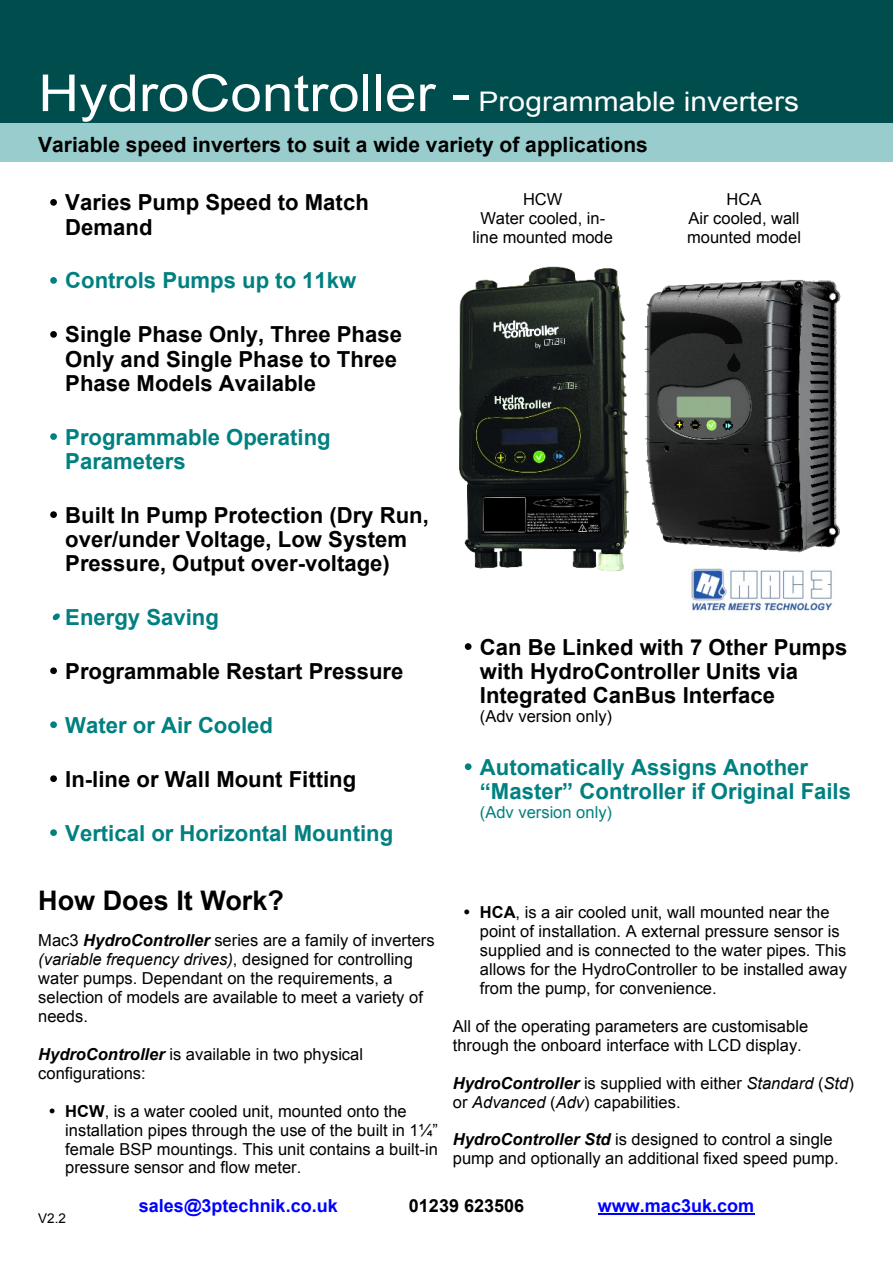
<style>
.page{position:relative;width:893px;height:1263px;background:#fff}
.page>*{position:absolute;margin:0;border:0;box-sizing:border-box;transform-origin:0 0}
.t1{font:27px "Arial";color:#fff;scale:1.11 1}
.t2{font:700 27px "Arial";color:#000}
.t3{font:700 22.05px/24.2px "Arial";color:#000}
.t4{font:700 22.05px/24.2px "Arial";color:#008080}
.t5{font:700 21px "Arial";color:#000}
.t6{font:700 18px "Arial";color:#00f}
.t7{font:700 18px "Arial";color:#000}
.t8{font:16.5px/18.9px "Arial";color:#000}
.t9{font:16.5px "Arial";color:#008080}
.t10{font:13.5px "Arial";color:#000}
.s1{font-size:51px}
.s2{font-weight:700;font-style:italic}
.s3{font-style:italic}
.s4{font-weight:700}
</style>
<div class="page">
<div style="left:0;top:0;width:893px;height:135px;background:#004d4d"></div>
<div style="left:0;top:123px;width:893px;height:39px;background:#9cc"></div>
<hr style="left:598px;top:1213px;width:156px;height:2px;background:#00f">
<svg style="left:50px;top:199px;width:7px;height:7px"></svg>
<svg style="left:50px;top:277px;width:7px;height:7px"></svg>
<svg style="left:50px;top:331px;width:7px;height:7px"></svg>
<svg style="left:50px;top:433px;width:7px;height:7px"></svg>
<svg style="left:50px;top:511px;width:7px;height:7px"></svg>
<svg style="left:53px;top:613px;width:7px;height:7px"></svg>
<svg style="left:50px;top:667px;width:7px;height:7px"></svg>
<svg style="left:50px;top:721px;width:7px;height:7px"></svg>
<svg style="left:50px;top:775px;width:7px;height:7px"></svg>
<svg style="left:50px;top:829px;width:7px;height:7px"></svg>
<svg style="left:465px;top:643px;width:6px;height:7px"></svg>
<svg style="left:465px;top:763px;width:6px;height:7px"></svg>
<img style="left:690px;top:569px;width:143px;height:42px">
<img style="left:644px;top:279px;width:197px;height:274px">
<img style="left:459px;top:266px;width:171px;height:306px">
<h1 class="t1" style="left:38px;top:91px;width:687px"><span class="s1">HydroController -</span> Programmable inverters</h1>
<p class="t5" style="left:38px;top:136px;width:611px">Variable speed inverters to suit a wide variety of applications</p>
<h2 class="t3" style="left:65px;top:193px;width:305px">Varies Pump Speed to Match<br>Demand</h2>
<h2 class="t4" style="left:65px;top:271px;width:293px">Controls Pumps up to 11kw</h2>
<h2 class="t3" style="left:65px;top:325px;width:338px">Single Phase Only, Three Phase<br>Only and Single Phase to Three<br>Phase Models Available</h2>
<h2 class="t4" style="left:65px;top:427px;width:267px">Programmable Operating<br>Parameters</h2>
<h2 class="t3" style="left:65px;top:505px;width:365px">Built In Pump Protection (Dry Run, over/under Voltage, Low System<br>Pressure, Output over-voltage)</h2>
<h2 class="t4" style="left:65px;top:607px;width:155px">Energy Saving</h2>
<h2 class="t3" style="left:65px;top:661px;width:340px">Programmable Restart Pressure</h2>
<h2 class="t4" style="left:65px;top:715px;width:209px">Water or Air Cooled</h2>
<h2 class="t3" style="left:65px;top:769px;width:292px">In-line or Wall Mount Fitting</h2>
<h2 class="t4" style="left:65px;top:823px;width:330px">Vertical or Horizontal Mounting</h2>
<p class="t8" style="left:472px;top:191px;width:142px;text-align:center">HCW<br>Water cooled, in&shy;line mounted mode</p>
<p class="t8" style="left:687px;top:191px;width:115px;text-align:center">HCA<br>Air cooled, wall mounted model</p>
<h2 class="t3" style="left:480px;top:637px;width:369px">Can Be Linked with 7 Other Pumps with HydroController Units via<br>Integrated CanBus Interface</h2>
<p class="t8" style="left:480px;top:708px;width:134px">(Adv version only)</p>
<h2 class="t4" style="left:480px;top:757px;width:373px">Automatically Assigns Another “Master” Controller if Original Fails</h2>
<p class="t9" style="left:480px;top:806px;width:134px">(Adv version only)</p>
<h1 class="t2" style="left:38px;top:890px;width:247px">How Does It Work?</h1>
<p class="t8" style="left:38px;top:933px;width:398px">Mac3 <span class="s2">HydroController</span> series are a family of inverters <span class="s3">(variable frequency drives)</span>, designed for controlling water pumps. Dependant on the requirements, a selection of models are available to meet a variety of needs.</p>
<p class="t8" style="left:38px;top:1046px;width:326px"><span class="s2">HydroController</span> is available in two physical configurations:</p>
<p class="t8" style="left:65px;top:1103px;width:374px;text-indent:-17px">• <span class="s4">HCW</span>, is a water cooled unit, mounted onto the installation pipes through the use of the built in 1¼” female BSP mountings. This unit contains a built-in pressure sensor and flow meter.</p>
<p class="t8" style="left:480px;top:905px;width:369px;text-indent:-17px">• <span class="s4">HCA</span>, is a air cooled unit, wall mounted near the point of installation. A external pressure sensor is supplied and is connected to the water pipes. This allows for the HydroController to be installed away from the pump, for convenience.</p>
<p class="t8" style="left:453px;top:1018px;width:357px">All of the operating parameters are customisable through the onboard interface with LCD display.</p>
<p class="t8" style="left:453px;top:1075px;width:402px"><span class="s2">HydroController</span> is supplied with either <span class="s3">Standard</span> (<span class="s3">Std</span>) or <span class="s3">Advanced</span> (<span class="s3">Adv</span>) capabilities.</p>
<p class="t8" style="left:453px;top:1132px;width:387px"><span class="s2">HydroController Std</span> is designed to control a single pump and optionally an additional fixed speed pump.</p>
<p class="t10" style="left:38px;top:1213px;width:29px">V2.2</p>
<p class="t6" style="left:139px;top:1199px;width:200px">sales@3ptechnik.co.uk</p>
<p class="t7" style="left:409px;top:1199px;width:117px">01239 623506</p>
<p class="t6" style="left:598px;top:1199px;width:158px">www.mac3uk.com</p>
</div>
